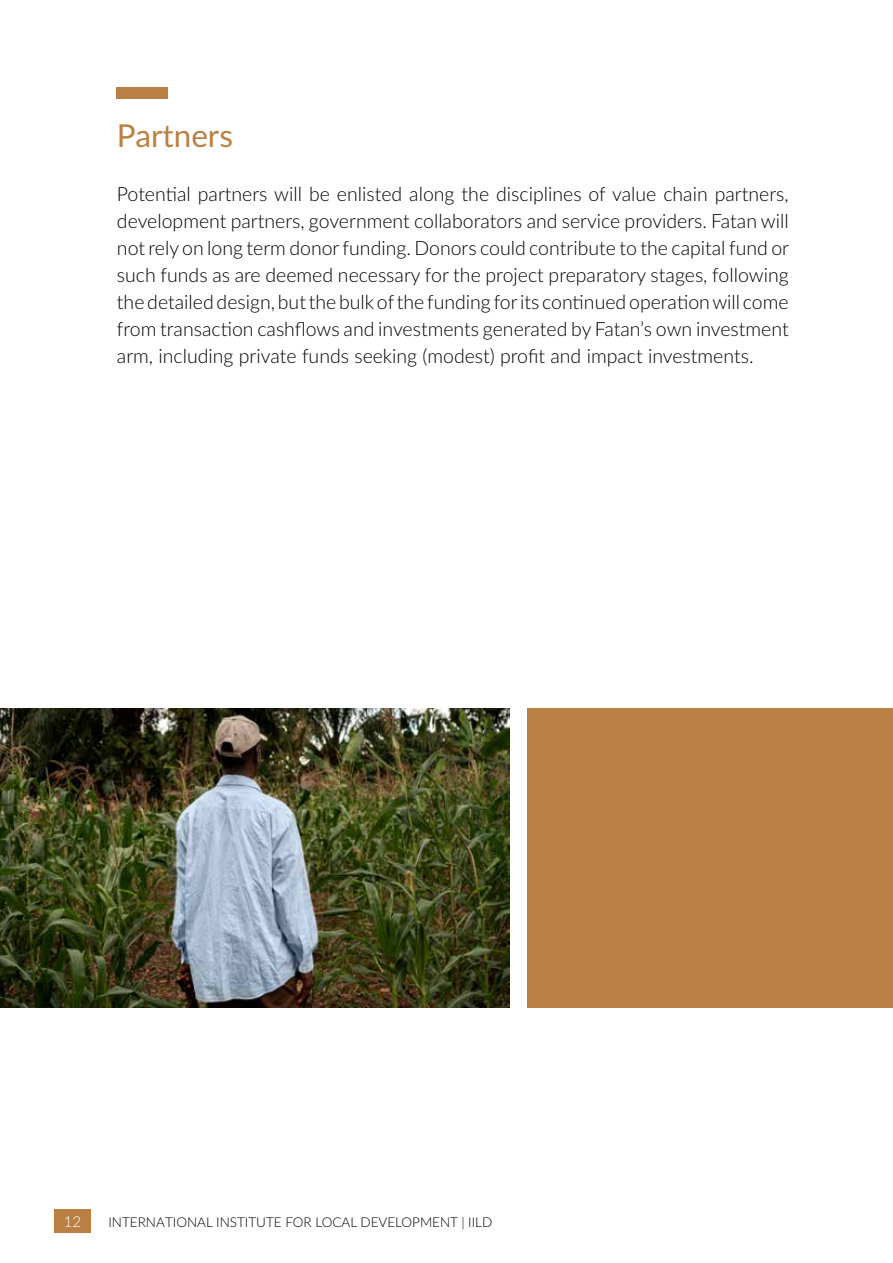
<style>
.page{position:relative;width:893px;height:1263px;background:#fff}
.page>*{position:absolute;margin:0;border:0;box-sizing:border-box;transform-origin:0 0}
.t1{font:31.5px "Lato";color:#ba8043}
.t2{font:300 19.5px/27px "Lato";color:#000;text-align:justify}
.t3{font:300 15px "Lato";color:#fff}
.t4{font:300 13.5px "Lato";color:#000}
</style>
<div class="page">
<div style="left:117px;top:87px;width:51px;height:12px;background:#ba8043"></div>
<div style="left:528px;top:708px;width:365px;height:300px;background:#ba8043"></div>
<img style="left:0;top:708px;width:509px;height:300px">
<div style="left:54px;top:1209px;width:37px;height:23px;background:#ba8043"></div>
<h1 class="t1" style="left:117px;top:113px;width:118px">Partners</h1>
<p class="t2" style="left:117px;top:180px;width:674px">Potential partners will be enlisted along the disciplines of value chain partners, development partners, government collaborators and service providers. Fatan will not rely on long term donor funding. Donors could contribute to the capital fund or such funds as are deemed necessary for the project preparatory stages, following the detailed design, but the bulk of the funding for its continued operation will come from transaction cashflows and investments generated by Fatan’s own investment arm, including private funds seeking (modest) profit and impact investments.</p>
<p class="t3" style="left:64px;top:1211px;width:19px">12</p>
<p class="t4" style="left:108px;top:1212px;width:385px">INTERNATIONAL INSTITUTE FOR LOCAL DEVELOPMENT | IILD</p>
</div>
